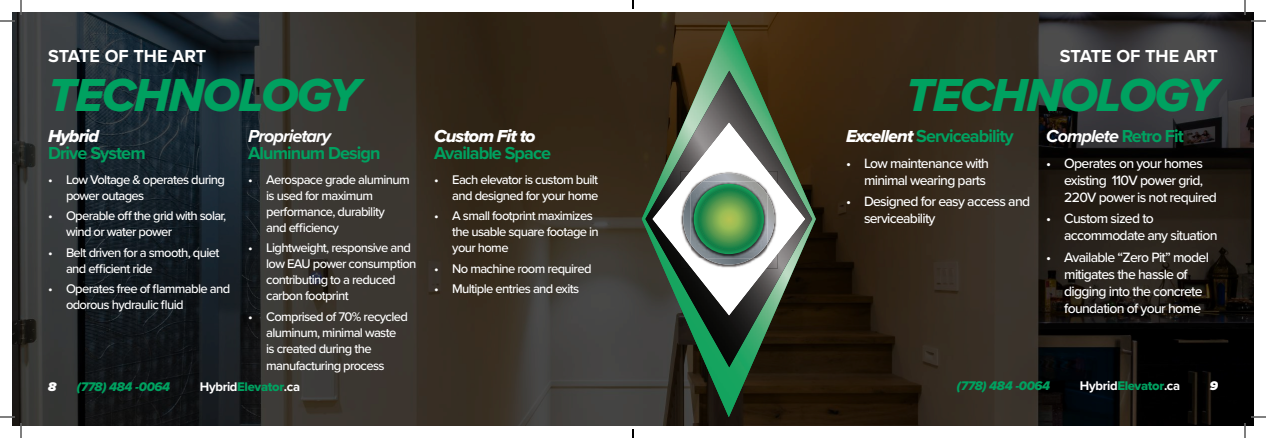
<style>
.page{position:relative;width:1266px;height:438px;background:#fff}
.page>*{position:absolute;margin:0;border:0;box-sizing:border-box;transform-origin:0 0}
.t1{font:48px "Proxima Nova Extrabld It";letter-spacing:-.025em;color:#00a160}
.t2{font:700 18px "Proxima Nova";letter-spacing:-.05em;color:#00a160}
.t3{font:italic 700 18px "Proxima Nova";letter-spacing:-.05em;color:#fff}
.t4{font:700 18px "Proxima Nova";color:#fff}
.t5{font:18px "Proxima Nova Extrabld It";letter-spacing:-.05em;color:#fff}
.t6{font:500 14px/17px "Proxima Nova";letter-spacing:-.05em;color:#fff}
.t7{font:500 13px/16px "Proxima Nova";letter-spacing:-.05em;color:#fff}
.t8{font:700 13px "Proxima Nova";letter-spacing:-.025em;color:#fff}
.t9{font:13px "Proxima Nova Extrabld It";letter-spacing:-.025em;color:#00a160}
.t10{font:italic 900 13px "Proxima Nova";color:#fff}
.s1{font-family:"Proxima Nova Extrabld It";font-weight:400;color:#fff}
.s2{font-style:normal;color:#00a160}
.s3{font-family:"Proxima Nova Extrabld";font-weight:400;color:#00a160}
</style>
<div class="page">
<img style="left:12px;top:12px;width:1242px;height:414px">
<img style="left:642px;top:21px;width:174px;height:396px">
<img style="left:645px;top:71px;width:167px;height:296px">
<img style="left:652px;top:123px;width:153px;height:192px">
<img style="left:680px;top:171px;width:98px;height:98px">
<svg style="left:683px;top:173px;width:91px;height:92px"></svg>
<img style="left:691px;top:182px;width:76px;height:76px">
<svg style="left:694px;top:184px;width:70px;height:70px;background:#44964e"></svg>
<svg style="left:0;top:0;width:22px;height:22px"></svg>
<svg style="left:0;top:416px;width:22px;height:22px"></svg>
<svg style="left:1244px;top:0;width:22px;height:22px"></svg>
<svg style="left:1244px;top:416px;width:22px;height:22px"></svg>
<svg style="left:632px;top:0;width:2px;height:9px"></svg>
<svg style="left:632px;top:429px;width:2px;height:9px"></svg>
<h2 class="t4" style="left:48px;top:43px;width:160px">STATE OF THE ART</h2>
<h1 class="t1" style="left:48px;top:59px;width:314px">TECHNOLOGY</h1>
<h2 class="t5" style="left:48px;top:122px;width:53px">Hybrid</h2>
<h2 class="t2" style="left:48px;top:139px;width:99px">Drive System</h2>
<p class="t7" style="left:66px;top:171px;width:160px;text-indent:-18px">• Low Voltage &amp; operates during power outages</p>
<p class="t7" style="left:66px;top:207px;width:162px;text-indent:-18px">• Operable off the grid with solar, wind or water power</p>
<p class="t7" style="left:66px;top:244px;width:155px;text-indent:-18px">• Belt driven for a smooth, quiet and efficient ride</p>
<p class="t7" style="left:66px;top:280px;width:166px;text-indent:-18px">• Operates free of flammable and odorous hydraulic fluid</p>
<h2 class="t3" style="left:248px;top:122px;width:84px">Proprietary</h2>
<h2 class="t2" style="left:248px;top:139px;width:134px">Aluminum Design</h2>
<p class="t7" style="left:266px;top:171px;width:145px;text-indent:-18px">• Aerospace grade aluminum is used for maximum performance, durability<br>and efficiency</p>
<p class="t7" style="left:266px;top:239px;width:152px;text-indent:-18px">• Lightweight, responsive and low EAU power consumption contributing to a reduced carbon footprint</p>
<p class="t7" style="left:266px;top:308px;width:143px;line-height:16.3px;text-indent:-18px">• Comprised of 70% recycled aluminum, minimal waste is created during the manufacturing process</p>
<h2 class="t5" style="left:434px;top:122px;width:103px">Custom Fit to</h2>
<h2 class="t2" style="left:434px;top:139px;width:118px">Available Space</h2>
<p class="t7" style="left:434px;top:171px;width:166px;text-align:right">• Each elevator is custom built and designed for your home</p>
<p class="t7" style="left:452px;top:207px;width:148px;text-indent:-18px">• A small footprint maximizes the usable square footage in your home</p>
<p class="t7" style="left:434px;top:260px;width:159px">• No machine room required</p>
<p class="t7" style="left:434px;top:280px;width:146px">• Multiple entries and exits</p>
<h2 class="t4" style="left:1060px;top:43px;width:160px">STATE OF THE ART</h2>
<h1 class="t1" style="left:906px;top:59px;width:314px">TECHNOLOGY</h1>
<h2 class="t2" style="left:846px;top:122px;width:169px"><span class="s1">Excellent</span> Serviceability</h2>
<p class="t6" style="left:846px;top:154px;width:145px;text-align:right">• Low maintenance with minimal wearing parts</p>
<p class="t6" style="left:864px;top:192px;width:168px;text-indent:-18px">• Designed for easy access and serviceability</p>
<h2 class="t3" style="left:1046px;top:122px;width:139px">Complete <span class="s2">Retro Fit</span></h2>
<p class="t6" style="left:1064px;top:154px;width:154px;text-indent:-18px">• Operates on your homes existing 110V power grid,<br>220V power is not required</p>
<p class="t6" style="left:1064px;top:209px;width:155px;text-indent:-18px">• Custom sized to accommodate any situation</p>
<p class="t6" style="left:1064px;top:248px;width:146px;text-indent:-18px">• Available “Zero Pit” model mitigates the hassle of digging into the concrete foundation of your home</p>
<p class="t10" style="left:48px;top:376px;width:10px">8</p>
<p class="t9" style="left:77px;top:376px;width:95px">(778) 484 -0064</p>
<p class="t8" style="left:200px;top:376px;width:102px">Hybrid<span class="s3">Elevator</span>.ca</p>
<p class="t9" style="left:957px;top:375px;width:95px">(778) 484 -0064</p>
<p class="t8" style="left:1080px;top:375px;width:102px">Hybrid<span class="s3">Elevator</span>.ca</p>
<p class="t10" style="left:1210px;top:375px;width:10px">9</p>
</div>
